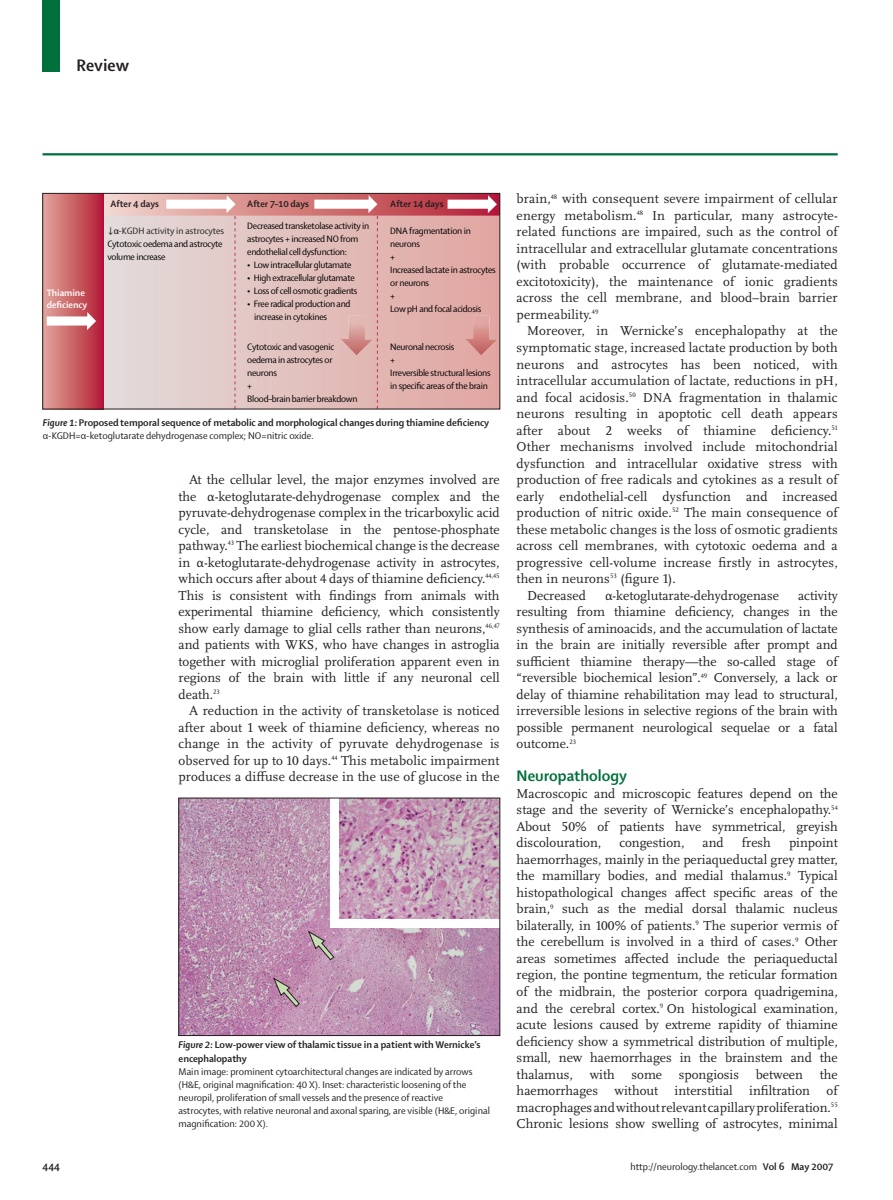
<style>
.page{position:relative;width:893px;height:1200px;background:#fff}
.page>*{position:absolute;margin:0;border:0;box-sizing:border-box;transform-origin:0 0}
.t1{font:700 18px "Shaker 2 Lancet";color:#231f20}
.t2{font:700 16.5px "Shaker 2 Lancet";color:#00703c}
.t3{font:13.5px/16.5px "Scala Lancet Pro";letter-spacing:.01em;color:#231f20;text-align:justify}
.t4{font:10.5px/13.2px "Shaker 2 Lancet";color:#231f20}
.t5{font:700 10.5px/13.2px "Shaker 2 Lancet";color:#231f20}
.t6{font:9.9px/13px "Shaker 2 Lancet";letter-spacing:-.025em;color:#000}
.t7{font:700 9.9px "Shaker 2 Lancet";color:#231f20}
.t8{font:700 9.9px/12px "Shaker 2 Lancet";color:#fff}
.s1{color:#231f20}
.s2{font-style:italic}
.s3{font-weight:400}
.s4{font-weight:700}
</style>
<div class="page">
<div style="left:43px;top:0;width:17px;height:71px;background:#00703c"></div>
<hr style="left:43px;top:153px;width:795px;height:2px;background:#00703c">
<svg style="left:103px;top:195px;width:395px;height:20px;background:#d58183"></svg>
<svg style="left:103px;top:215px;width:395px;height:192px;background:#e1bcba"></svg>
<div style="left:43px;top:193px;width:60px;height:216px;background:linear-gradient(to right,#e1a79b,#b42038)"></div>
<img style="left:465px;top:316px;width:32px;height:39px">
<svg style="left:166px;top:195px;width:70px;height:215px;background:#e2cccb"></svg>
<svg style="left:314px;top:195px;width:64px;height:215px;background:#e0b5b2"></svg>
<svg style="left:448px;top:195px;width:49px;height:18px"></svg>
<svg style="left:47px;top:312px;width:49px;height:18px"></svg>
<div style="left:43px;top:193px;width:457px;height:216px;border:1px solid #231f20"></div>
<img style="left:181px;top:799px;width:317px;height:234px">
<div style="left:330px;top:797px;width:9px;height:129px;background:#fff"></div>
<div style="left:330px;top:919px;width:170px;height:8px;background:#fff"></div>
<svg style="left:307px;top:929px;width:28px;height:31px"></svg>
<svg style="left:272px;top:976px;width:28px;height:31px"></svg>
<h1 class="t1" style="left:77px;top:58px;width:54px">Review</h1>
<p class="t8" style="left:47px;top:288px;width:42px">Thiamine deficiency</p>
<p class="t7" style="left:111px;top:199px;width:50px">After 4 days</p>
<p class="t6" style="left:107px;top:225px;width:118px">↓α<span class="s1">-KGDH activity in astrocytes<br></span>Cytotoxic oedema and astrocyte volume increase</p>
<p class="t6" style="left:247px;top:220px;width:123px">Decreased transketolase activity in astrocytes + increased NO from endothelial cell dysfunction:</p>
<p class="t6" style="left:247px;top:259px;width:106px">• Low intracellular glutamate</p>
<p class="t6" style="left:247px;top:272px;width:109px">• High extracellular glutamate</p>
<p class="t6" style="left:247px;top:285px;width:112px">• Loss of cell osmotic gradients</p>
<p class="t6" style="left:254px;top:298px;width:98px;text-indent:-7px">• Free radical production and increase in cytokines</p>
<p class="t7" style="left:247px;top:199px;width:63px">After 7–10 days</p>
<p class="t7" style="left:390px;top:199px;width:55px">After 14 days</p>
<p class="t6" style="left:390px;top:225px;width:107px">DNA fragmentation in neurons<br>+<br>Increased lactate in astrocytes or neurons<br>+<br>Low pH and focal acidosis</p>
<p class="t6" style="left:247px;top:341px;width:112px">Cytotoxic and vasogenic oedema in astrocytes or neurons<br>+<br>Blood–brain barrier breakdown</p>
<p class="t6" style="left:390px;top:341px;width:102px">Neuronal necrosis<br>+<br>Irreversible structural lesions in specific areas of the brain</p>
<p class="t5" style="left:43px;top:417px;width:448px"><span class="s2">Figure 1:</span> Proposed temporal sequence of metabolic and morphological changes during thiamine deficiency <span class="s3">α-KGDH=α-ketoglutarate dehydrogenase complex; NO=nitric oxide.</span></p>
<p class="t3" style="left:179px;top:472px;width:323px;text-indent:11px">At the cellular level, the major enzymes involved are the α-ketoglutarate-dehydrogenase complex and the pyruvate-dehydrogenase complex in the tricarboxylic acid cycle, and transketolase in the pentose-phosphate pathway.<sup>43</sup> The earliest biochemical change is the decrease in α-ketoglutarate-dehydrogenase activity in astrocytes, which occurs after about 4 days of thiamine deficiency.<sup>44,45<br></sup>This is consistent with findings from animals with experimental thiamine deficiency, which consistently show early damage to glial cells rather than neurons,<sup>46,47 </sup>and patients with WKS, who have changes in astroglia together with microglial proliferation apparent even in regions of the brain with little if any neuronal cell death.<sup>23</sup></p>
<p class="t3" style="left:179px;top:703px;width:323px;text-indent:11px">A reduction in the activity of transketolase is noticed after about 1 week of thiamine deficiency, whereas no change in the activity of pyruvate dehydrogenase is observed for up to 10 days.<sup>44</sup> This metabolic impairment produces a diffuse decrease in the use of glucose in the</p>
<p class="t5" style="left:179px;top:1038px;width:304px"><span class="s2">Figure 2:</span> Low-power view of thalamic tissue in a patient with Wernicke’s encephalopathy</p>
<p class="t4" style="left:179px;top:1065px;width:313px">Main image: prominent cytoarchitectural changes are indicated by arrows (H&amp;E, original magnification: 40 X). Inset: characteristic loosening of the neuropil, proliferation of small vessels and the presence of reactive<br>astrocytes, with relative neuronal and axonal sparing, are visible (H&amp;E, original magnification: 200 X).</p>
<p class="t3" style="left:517px;top:192px;width:323px">brain,<sup>48</sup> with consequent severe impairment of cellular energy metabolism.<sup>48</sup> In particular, many astrocyte&shy;related functions are impaired, such as the control of intracellular and extracellular glutamate concentrations (with probable occurrence of glutamate-mediated excitotoxicity), the maintenance of ionic gradients across the cell membrane, and blood–brain barrier permeability.<sup>49</sup></p>
<p class="t3" style="left:527px;top:324px;width:312px">Moreover, in Wernicke’s encephalopathy at the</p>
<p class="t3" style="left:517px;top:340px;width:323px">symptomatic stage, increased lactate production by both</p>
<p class="t3" style="left:517px;top:357px;width:323px">neurons and astrocytes has been noticed, with</p>
<p class="t3" style="left:517px;top:373px;width:323px">intracellular accumulation of lactate, reductions in pH,</p>
<p class="t3" style="left:517px;top:390px;width:323px">and focal acidosis.<sup>50</sup> DNA fragmentation in thalamic</p>
<p class="t3" style="left:517px;top:406px;width:323px">neurons resulting in apoptotic cell death appears</p>
<p class="t3" style="left:517px;top:423px;width:323px">after about 2 weeks of thiamine deficiency.<sup>51</sup></p>
<p class="t3" style="left:517px;top:439px;width:323px">Other mechanisms involved include mitochondrial</p>
<p class="t3" style="left:517px;top:456px;width:323px">dysfunction and intracellular oxidative stress with</p>
<p class="t3" style="left:517px;top:472px;width:323px">production of free radicals and cytokines as a result of</p>
<p class="t3" style="left:517px;top:489px;width:323px">early endothelial-cell dysfunction and increased</p>
<p class="t3" style="left:517px;top:505px;width:323px">production of nitric oxide.<sup>52</sup> The main consequence of</p>
<p class="t3" style="left:517px;top:522px;width:323px">these metabolic changes is the loss of osmotic gradients</p>
<p class="t3" style="left:517px;top:538px;width:323px">across cell membranes, with cytotoxic oedema and a</p>
<p class="t3" style="left:517px;top:555px;width:323px">progressive cell-volume increase firstly in astrocytes,</p>
<p class="t3" style="left:517px;top:571px;width:161px">then in neurons<sup>53</sup> (figure 1).</p>
<p class="t3" style="left:527px;top:588px;width:60px">Decreased</p>
<p class="t3" style="left:605px;top:588px;width:175px">α-ketoglutarate-dehydrogenase</p>
<p class="t3" style="left:517px;top:588px;width:323px;text-indent:281px">activity resulting from thiamine deficiency, changes in the synthesis of aminoacids, and the accumulation of lactate in the brain are initially reversible after prompt and sufficient thiamine therapy—the so-called stage of “reversible biochemical lesion”.<sup>49</sup> Conversely, a lack or delay of thiamine rehabilitation may lead to structural, irreversible lesions in selective regions of the brain with possible permanent neurological sequelae or a fatal outcome.<sup>23</sup></p>
<p class="t2" style="left:517px;top:769px;width:112px">Neuropathology</p>
<p class="t3" style="left:517px;top:786px;width:323px">Macroscopic and microscopic features depend on the stage and the severity of Wernicke’s encephalopathy.<sup>54<br></sup>About 50% of patients have symmetrical, greyish discolouration,</p>
<p class="t3" style="left:619px;top:835px;width:67px">congestion,</p>
<p class="t3" style="left:703px;top:835px;width:23px">and</p>
<p class="t3" style="left:742px;top:835px;width:31px">fresh</p>
<p class="t3" style="left:517px;top:835px;width:323px;text-indent:272px">pinpoint haemorrhages, mainly in the periaqueductal grey matter, the mamillary bodies, and medial thalamus.<sup>9</sup> Typical histopathological changes affect specific areas of the brain,<sup>9</sup> such as the medial dorsal thalamic nucleus bilaterally, in 100% of patients.<sup>9</sup> The superior vermis of the cerebellum is involved in a third of cases.<sup>9</sup> Other areas sometimes affected include the periaqueductal region, the pontine tegmentum, the reticular formation of the midbrain, the posterior corpora quadrigemina, and the cerebral cortex.<sup>9</sup> On histological examination, acute lesions caused by extreme rapidity of thiamine deficiency show a symmetrical distribution of multiple, small, new haemorrhages in the brainstem and the thalamus, with some spongiosis between the haemorrhages without interstitial infiltration of macrophages and without relevant capillary proliferation.<sup>55<br></sup>Chronic lesions show swelling of astrocytes, minimal</p>
<p class="t5" style="left:43px;top:1160px;width:19px">444</p>
<p class="t4" style="left:630px;top:1160px;width:205px">http://neurology.thelancet.com <span class="s4">Vol 6 May 2007</span></p>
</div>
